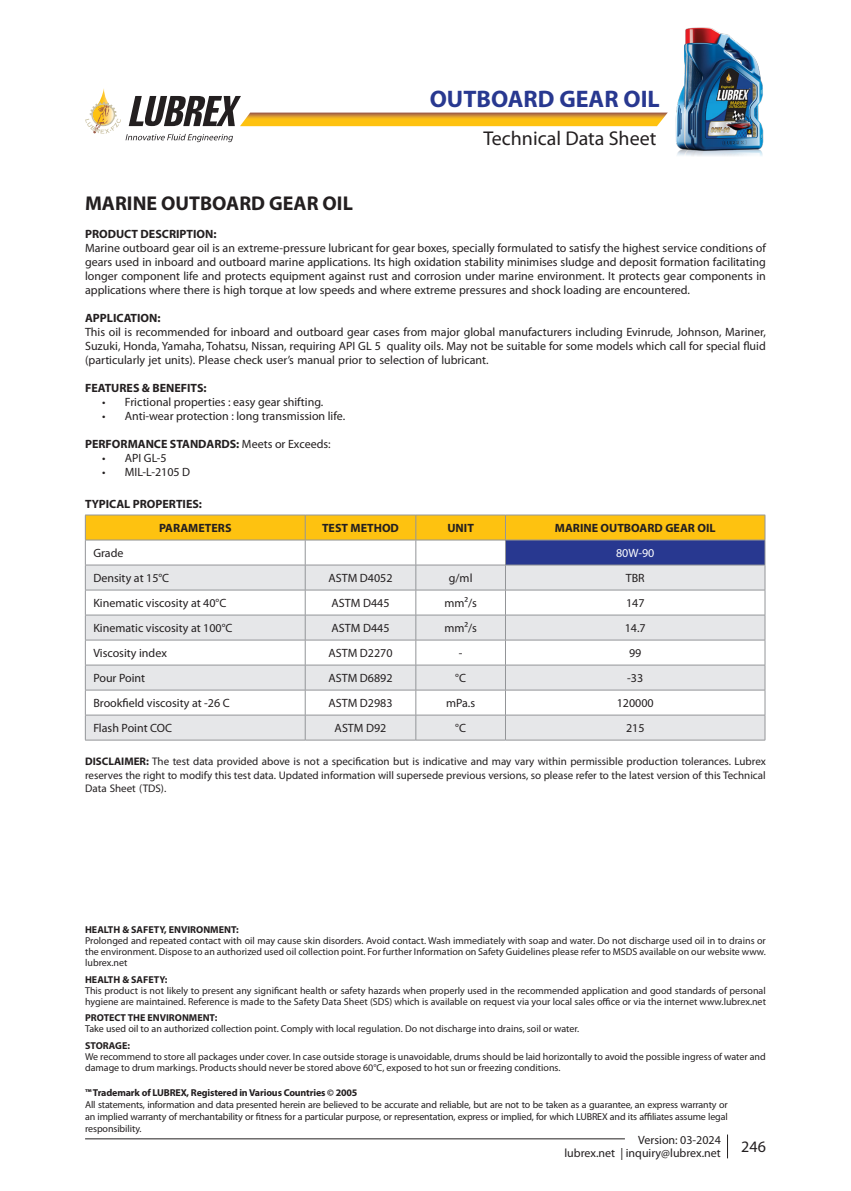
<style>
.page{position:relative;width:851px;height:1191px;background:#fff}
.page>*{position:absolute;margin:0;border:0;box-sizing:border-box;transform-origin:0 0}
.t1{font:700 24px "Myriad Pro";color:#283890}
.t2{font:700 20px "Myriad Pro";color:#231f20}
.t3{font:20px "Myriad Pro";color:#231f20}
.t4{font:16px "Myriad Pro";color:#231f20}
.t5{font:12px/14px "Myriad Pro";color:#231f20;text-align:justify}
.t6{font:700 12px "Myriad Pro";color:#231f20}
.t7{font:12px "Myriad Pro";color:#fff}
.t8{font:11px/13.2px "Myriad Pro";color:#231f20;text-align:justify}
.t9{font:10px/11px "Myriad Pro";color:#231f20;text-align:justify}
.t10{font:700 10px "Myriad Pro";letter-spacing:-.005em;color:#231f20}
.s1{font-weight:400}
.s2{font-weight:700}
</style>
<div class="page">
<svg style="left:85px;top:88px;width:582px;height:54px"></svg>
<hr style="left:85px;top:1138px;width:539px;height:1px;background:#231f20">
<svg style="left:727px;top:1134px;width:1px;height:24px"></svg>
<hr style="left:85px;top:514px;width:220px;height:1px;background:#939598">
<hr style="left:305px;top:514px;width:111px;height:1px;background:#939598">
<hr style="left:416px;top:514px;width:89px;height:1px;background:#939598">
<hr style="left:505px;top:514px;width:260px;height:1px;background:#939598">
<svg style="left:85px;top:515px;width:680px;height:224px"></svg>
<hr style="left:85px;top:739px;width:220px;height:1px;background:#939598">
<hr style="left:305px;top:739px;width:111px;height:1px;background:#939598">
<hr style="left:416px;top:739px;width:89px;height:1px;background:#939598">
<hr style="left:505px;top:739px;width:260px;height:1px;background:#939598">
<img style="left:675px;top:27px;width:89px;height:129px">
<p class="t1" style="left:429px;top:83px;width:231px">OUTBOARD GEAR OIL</p>
<h2 class="t3" style="left:483px;top:126px;width:174px">Technical Data Sheet</h2>
<p class="t2" style="left:85px;top:190px;width:269px">MARINE OUTBOARD GEAR OIL</p>
<p class="t6" style="left:85px;top:226px;width:133px">PRODUCT DESCRIPTION:</p>
<p class="t5" style="left:85px;top:241px;width:682px">Marine outboard gear oil is an extreme-pressure lubricant for gear boxes, specially formulated to satisfy the highest service conditions of gears used in inboard and outboard marine applications. Its high oxidation stability minimises sludge and deposit formation facilitating longer component life and protects equipment against rust and corrosion under marine environment. It protects gear components in applications where there is high torque at low speeds and where extreme pressures and shock loading are encountered.</p>
<p class="t6" style="left:85px;top:310px;width:77px">APPLICATION:</p>
<p class="t5" style="left:85px;top:325px;width:682px">This oil is recommended for inboard and outboard gear cases from major global manufacturers including Evinrude, Johnson, Mariner, Suzuki, Honda, Yamaha, Tohatsu, Nissan, requiring API GL 5 quality oils. May not be suitable for some models which call for special fluid (particularly jet units). Please check user’s manual prior to selection of lubricant.</p>
<p class="t6" style="left:85px;top:380px;width:123px">FEATURES &amp; BENEFITS:</p>
<p class="t5" style="left:102px;top:395px;width:223px">• Frictional properties : easy gear shifting.</p>
<p class="t5" style="left:102px;top:409px;width:244px">• Anti-wear protection : long transmission life.</p>
<p class="t6" style="left:85px;top:436px;width:247px">PERFORMANCE STANDARDS: <span class="s1">Meets or Exceeds:</span></p>
<p class="t5" style="left:102px;top:451px;width:66px">• API GL-5</p>
<p class="t5" style="left:102px;top:465px;width:90px">• MIL-L-2105 D</p>
<p class="t6" style="left:85px;top:495px;width:118px">TYPICAL PROPERTIES:</p>
<p class="t6" style="left:159px;top:520px;width:74px">PARAMETERS</p>
<p class="t6" style="left:322px;top:520px;width:78px">TEST METHOD</p>
<p class="t6" style="left:447px;top:520px;width:28px">UNIT</p>
<p class="t6" style="left:555px;top:520px;width:162px">MARINE OUTBOARD GEAR OIL</p>
<p class="t5" style="left:93px;top:546px;width:32px">Grade</p>
<p class="t7" style="left:616px;top:545px;width:40px">80W-90</p>
<p class="t5" style="left:93px;top:571px;width:77px">Density at 15°C</p>
<p class="t5" style="left:328px;top:571px;width:66px">ASTM D4052</p>
<p class="t5" style="left:449px;top:571px;width:25px">g/ml</p>
<p class="t5" style="left:625px;top:571px;width:20px">TBR</p>
<p class="t5" style="left:93px;top:596px;width:134px">Kinematic viscosity at 40°C</p>
<p class="t5" style="left:331px;top:596px;width:59px">ASTM D445</p>
<p class="t5" style="left:444px;top:596px;width:34px">mm²/s</p>
<p class="t5" style="left:626px;top:596px;width:20px">147</p>
<p class="t5" style="left:93px;top:621px;width:141px">Kinematic viscosity at 100°C</p>
<p class="t5" style="left:331px;top:621px;width:59px">ASTM D445</p>
<p class="t5" style="left:444px;top:621px;width:34px">mm²/s</p>
<p class="t5" style="left:624px;top:621px;width:22px">14.7</p>
<p class="t5" style="left:93px;top:646px;width:75px">Viscosity index</p>
<p class="t5" style="left:328px;top:646px;width:66px">ASTM D2270</p>
<p class="t5" style="left:459px;top:646px;width:5px">-</p>
<p class="t5" style="left:629px;top:646px;width:14px">99</p>
<p class="t5" style="left:93px;top:671px;width:53px">Pour Point</p>
<p class="t5" style="left:328px;top:671px;width:66px">ASTM D6892</p>
<p class="t5" style="left:455px;top:671px;width:12px">°C</p>
<p class="t5" style="left:627px;top:671px;width:17px">-33</p>
<p class="t5" style="left:93px;top:696px;width:138px">Brookfield viscosity at -26 C</p>
<p class="t5" style="left:328px;top:696px;width:66px">ASTM D2983</p>
<p class="t5" style="left:446px;top:696px;width:31px">mPa.s</p>
<p class="t5" style="left:616px;top:696px;width:38px">120000</p>
<p class="t5" style="left:93px;top:721px;width:80px">Flash Point COC</p>
<p class="t5" style="left:334px;top:721px;width:53px">ASTM D92</p>
<p class="t5" style="left:455px;top:721px;width:12px">°C</p>
<p class="t5" style="left:626px;top:721px;width:20px">215</p>
<p class="t8" style="left:85px;top:755px;width:682px"><span class="s2">DISCLAIMER:</span> The test data provided above is not a specification but is indicative and may vary within permissible production tolerances. Lubrex reserves the right to modify this test data. Updated information will supersede previous versions, so please refer to the latest version of this Technical Data Sheet (TDS).</p>
<p class="t10" style="left:85px;top:923px;width:155px">HEALTH &amp; SAFETY, ENVIRONMENT:</p>
<p class="t9" style="left:85px;top:935px;width:682px">Prolonged and repeated contact with oil may cause skin disorders. Avoid contact. Wash immediately with soap and water. Do not discharge used oil in to drains or the environment. Dispose to an authorized used oil collection point. For further Information on Safety Guidelines please refer to MSDS available on our website www. lubrex.net</p>
<p class="t10" style="left:85px;top:973px;width:84px">HEALTH &amp; SAFETY:</p>
<p class="t9" style="left:85px;top:984px;width:682px">This product is not likely to present any significant health or safety hazards when properly used in the recommended application and good standards of personal hygiene are maintained. Reference is made to the Safety Data Sheet (SDS) which is available on request via your local sales office or via the internet www.lubrex.net</p>
<p class="t10" style="left:85px;top:1011px;width:134px">PROTECT THE ENVIRONMENT:</p>
<p class="t9" style="left:85px;top:1023px;width:495px">Take used oil to an authorized collection point. Comply with local regulation. Do not discharge into drains, soil or water.</p>
<p class="t10" style="left:85px;top:1039px;width:46px">STORAGE:</p>
<p class="t9" style="left:85px;top:1051px;width:682px">We recommend to store all packages under cover. In case outside storage is unavoidable, drums should be laid horizontally to avoid the possible ingress of water and damage to drum markings. Products should never be stored above 60°C, exposed to hot sun or freezing conditions.</p>
<p class="t10" style="left:85px;top:1085px;width:274px">™ Trademark of LUBREX, Registered in Various Countries © 2005</p>
<p class="t9" style="left:85px;top:1098px;width:644px;line-height:12px">All statements, information and data presented herein are believed to be accurate and reliable, but are not to be taken as a guarantee, an express warranty or an implied warranty of merchantability or fitness for a particular purpose, or representation, express or implied, for which LUBREX and its affiliates assume legal responsibility.</p>
<p class="t5" style="left:638px;top:1132px;width:84px">Version: 03-2024</p>
<p class="t5" style="left:564px;top:1145px;width:158px">lubrex.net | inquiry@lubrex.net</p>
<h3 class="t4" style="left:741px;top:1136px;width:26px">246</h3>
</div>
